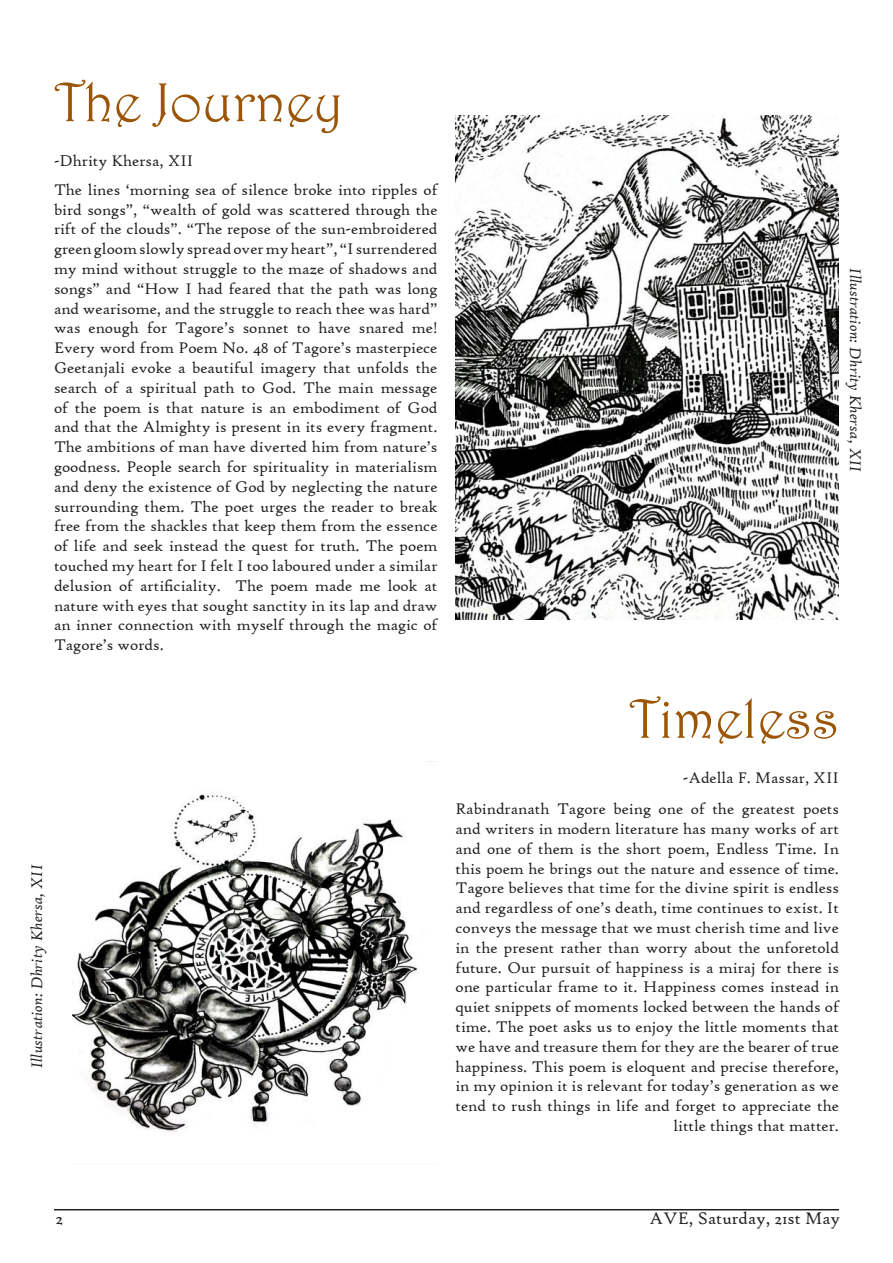
<style>
.page{position:relative;width:893px;height:1263px;background:#fff}
.page>*{position:absolute;margin:0;border:0;box-sizing:border-box;transform-origin:0 0}
.t1{font:55.5px "Harrington";color:#9c5506}
.t2{font:18px "High Tower Text";color:#231f20}
.t3{font:16.5px/19.8px "High Tower Text";color:#231f20;text-align:justify}
.t4{font:italic 16.5px "High Tower Text";color:#231f20}
</style>
<div class="page">
<img style="left:455px;top:115px;width:384px;height:504px">
<img style="left:72px;top:761px;width:362px;height:371px">
<hr style="left:54px;top:1209px;width:785px;height:1px;background:#231f20">
<p class="t1" style="left:54px;top:69px;width:291px">The Journey</p>
<p class="t3" style="left:54px;top:150px;width:141px">-Dhrity Khersa, XII</p>
<p class="t3" style="left:54px;top:180px;width:385px">The lines ‘morning sea of silence broke into ripples of bird songs”, “wealth of gold was scattered through the rift of the clouds”. “The repose of the sun-embroidered green gloom slowly spread over my heart”, “I surrendered my mind without struggle to the maze of shadows and songs” and “How I had feared that the path was long and wearisome, and the struggle to reach thee was hard” was enough for Tagore’s sonnet to have snared me!<br>Every word from Poem No. 48 of Tagore’s masterpiece Geetanjali evoke a beautiful imagery that unfolds the search of a spiritual path to God. The main message of the poem is that nature is an embodiment of God and that the Almighty is present in its every fragment.<br>The ambitions of man have diverted him from nature’s goodness. People search for spirituality in materialism and deny the existence of God by neglecting the nature surrounding them. The poet urges the reader to break free from the shackles that keep them from the essence of life and seek instead the quest for truth. The poem touched my heart for I felt I too laboured under a similar delusion of artificiality. The poem made me look at nature with eyes that sought sanctity in its lap and draw an inner connection with myself through the magic of Tagore’s words.</p>
<p class="t4" style="left:27px;top:1068px;width:205px;rotate:-90deg">Illustration: Dhrity Khersa, XII</p>
<p class="t4" style="left:865px;top:268px;width:205px;rotate:90deg">Illustration: Dhrity Khersa, XII</p>
<p class="t1" style="left:629px;top:685px;width:211px">Timeless</p>
<p class="t3" style="left:683px;top:768px;width:158px">-Adella F. Massar, XII</p>
<p class="t3" style="left:455px;top:799px;width:385px;text-align:right">Rabindranath Tagore being one of the greatest poets and writers in modern literature has many works of art and one of them is the short poem, Endless Time. In this poem he brings out the nature and essence of time.<br>Tagore believes that time for the divine spirit is endless and regardless of one’s death, time continues to exist. It conveys the message that we must cherish time and live in the present rather than worry about the unforetold future. Our pursuit of happiness is a miraj for there is one particular frame to it. Happiness comes instead in quiet snippets of moments locked between the hands of time. The poet asks us to enjoy the little moments that we have and treasure them for they are the bearer of true happiness. This poem is eloquent and precise therefore, in my opinion it is relevant for today’s generation as we tend to rush things in life and forget to appreciate the little things that matter.</p>
<p class="t2" style="left:56px;top:1208px;width:9px">2</p>
<p class="t2" style="left:649px;top:1208px;width:192px">AVE, Saturday, 21st May</p>
</div>
